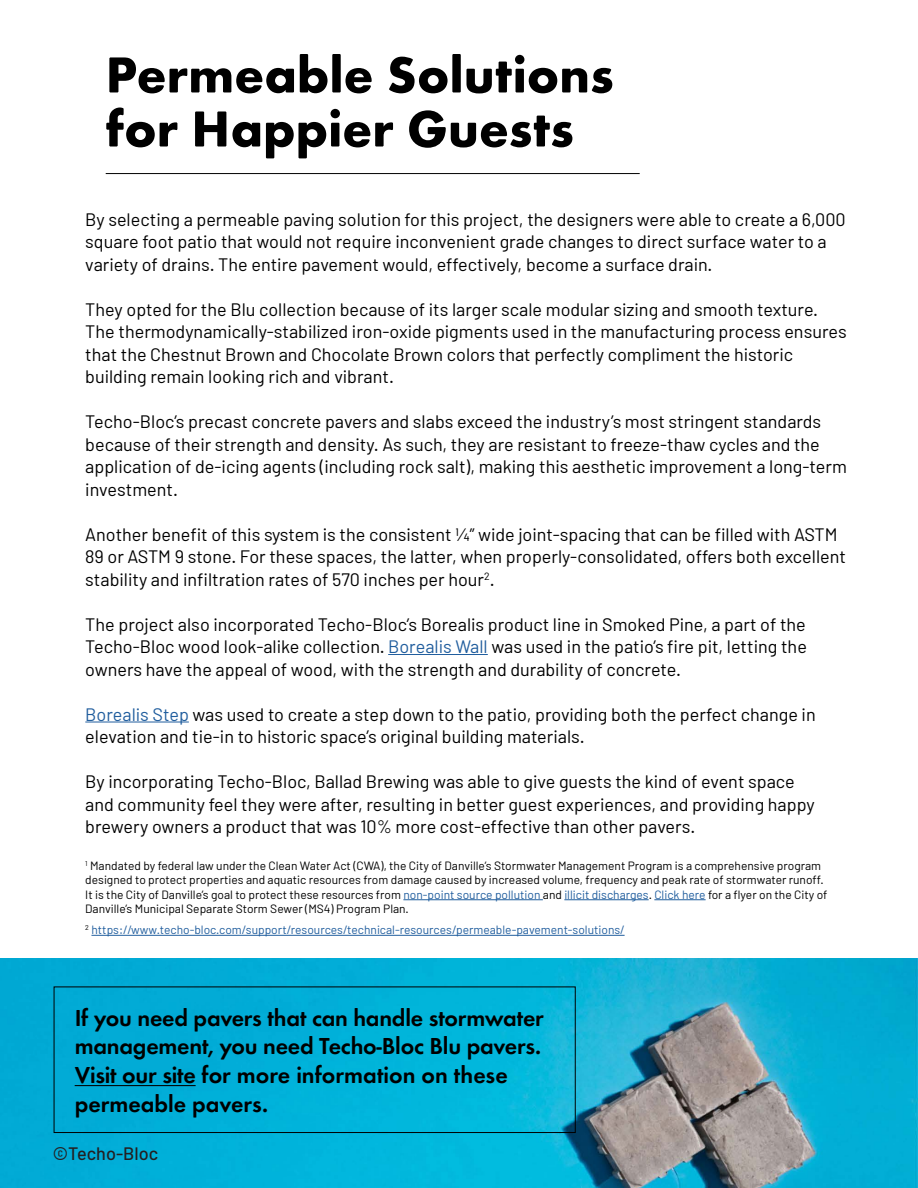
<style>
.page{position:relative;width:918px;height:1188px;background:#fff}
.page>*{position:absolute;margin:0;border:0;box-sizing:border-box;transform-origin:0 0}
.t1{font:700 52.5px/54px "Futura Round";color:#000}
.t2{font:600 24px/28.8px "Futura Round";letter-spacing:-.01em;color:#000}
.t3{font:18px/22.5px "Barlow";color:#000}
.t4{font:500 18px "Barlow";color:#241f21}
.t5{font:12px/14.4px "Barlow";color:#000}
.t6{font:12px "Barlow";color:#215e9e}
.s1{color:#215e9e}
</style>
<div class="page">
<hr style="left:106px;top:173px;width:534px;height:1px;background:#000">
<img style="left:0;top:958px;width:918px;height:230px">
<hr style="left:388px;top:654px;width:100px;height:1px;background:#215e9e">
<hr style="left:85px;top:722px;width:104px;height:1px;background:#215e9e">
<hr style="left:403px;top:899px;width:140px;height:1px;background:#215e9e">
<hr style="left:564px;top:899px;width:85px;height:1px;background:#215e9e">
<hr style="left:654px;top:899px;width:52px;height:1px;background:#215e9e">
<hr style="left:91px;top:935px;width:534px;height:1px;background:#215e9e">
<hr style="left:75px;top:1085px;width:121px;height:1px;background:#000">
<div style="left:54px;top:987px;width:522px;height:146px;border:1px solid #000"></div>
<h1 class="t1" style="left:106px;top:44px;width:509px">Permeable Solutions for Happier Guests</h1>
<p class="t3" style="left:85px;top:207px;width:762px">By selecting a permeable paving solution for this project, the designers were able to create a 6,000 square foot patio that would not require inconvenient grade changes to direct surface water to a variety of drains. The entire pavement would, effectively, become a surface drain.</p>
<p class="t3" style="left:85px;top:297px;width:763px">They opted for the Blu collection because of its larger scale modular sizing and smooth texture.<br>The thermodynamically-stabilized iron-oxide pigments used in the manufacturing process ensures that the Chestnut Brown and Chocolate Brown colors that perfectly compliment the historic building remain looking rich and vibrant.</p>
<p class="t3" style="left:85px;top:410px;width:763px">Techo-Bloc’s precast concrete pavers and slabs exceed the industry’s most stringent standards because of their strength and density. As such, they are resistant to freeze-thaw cycles and the application of de-icing agents (including rock salt), making this aesthetic improvement a long-term investment.</p>
<p class="t3" style="left:85px;top:522px;width:762px">Another benefit of this system is the consistent ¼” wide joint-spacing that can be filled with ASTM<br>89 or ASTM 9 stone. For these spaces, the latter, when properly-consolidated, offers both excellent stability and infiltration rates of 570 inches per hour<sup>2</sup>.</p>
<p class="t3" style="left:85px;top:612px;width:723px;text-align:justify">The project also incorporated Techo-Bloc’s Borealis product line in Smoked Pine, a part of the Techo-Bloc wood look-alike collection. <span class="s1">Borealis Wall</span> was used in the patio’s fire pit, letting the owners have the appeal of wood, with the strength and durability of concrete.</p>
<p class="t3" style="left:85px;top:702px;width:732px"><span class="s1">Borealis Step</span> was used to create a step down to the patio, providing both the perfect change in elevation and tie-in to historic space’s original building materials.</p>
<p class="t3" style="left:85px;top:770px;width:731px">By incorporating Techo-Bloc, Ballad Brewing was able to give guests the kind of event space and community feel they were after, resulting in better guest experiences, and providing happy brewery owners a product that was 10% more cost-effective than other pavers.</p>
<p class="t5" style="left:85px;top:858px;width:744px"><sup>1</sup> Mandated by federal law under the Clean Water Act (CWA), the City of Danville’s Stormwater Management Program is a comprehensive program designed to protect properties and aquatic resources from damage caused by increased volume, frequency and peak rate of stormwater runoff.<br>It is the City of Danville’s goal to protect these resources from <span class="s1">non-point source pollution</span> and <span class="s1">illicit discharges</span>. <span class="s1">Click here</span> for a flyer on the City of Danville’s Municipal Separate Storm Sewer (MS4) Program Plan.</p>
<p class="t6" style="left:85px;top:923px;width:541px"><sup>2</sup> https://www.techo-bloc.com/support/resources/technical-resources/permeable-pavement-solutions/</p>
<h2 class="t2" style="left:75px;top:1001px;width:471px">If you need pavers that can handle stormwater management, you need Techo-Bloc Blu pavers.<br>Visit our site for more information on these permeable pavers.</h2>
<p class="t4" style="left:53px;top:1143px;width:107px">©Techo-Bloc</p>
</div>
